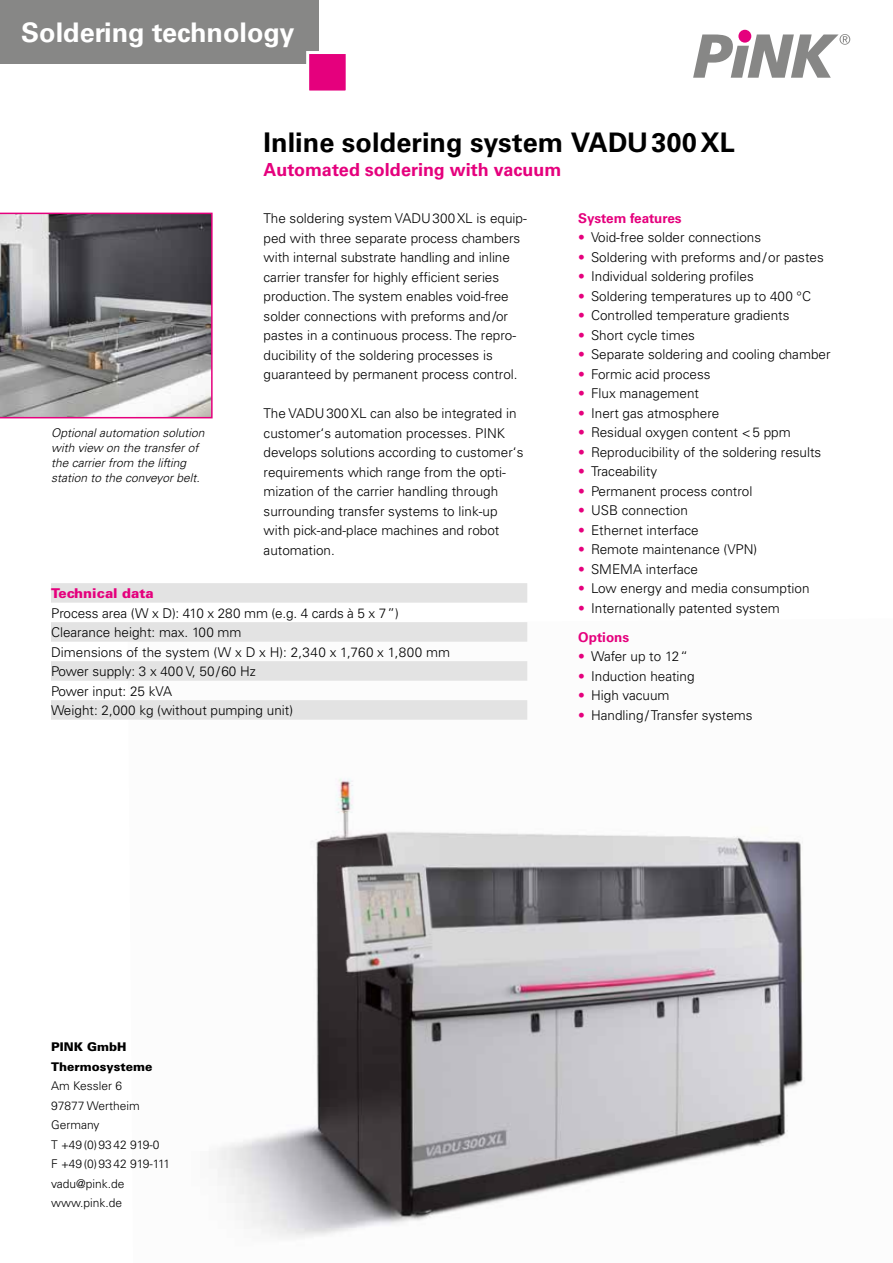
<style>
.page{position:relative;width:893px;height:1263px;background:#fff}
.page>*{position:absolute;margin:0;border:0;box-sizing:border-box;transform-origin:0 0}
.t1{font:700 27px "Univers";color:#000}
.t2{font:700 27px "Univers";color:#fff}
.t3{font:700 18px "Univers";color:#e5007d}
.t4{font:300 13.5px/19.5px "Univers";color:#000}
.t5{font:700 13.5px "Univers";color:#e5007d}
.t6{font:900 13.5px "Univers";color:#e5007d}
.t7{font:italic 300 12px/15px "Univers";color:#000}
.t8{font:300 12px/19.5px "Univers";color:#000}
.t9{font:900 12px/19.5px "Univers";color:#000}
.s1{color:#e5007d}
.s2{font-weight:700;color:#e5007d}
</style>
<div class="page">
<img style="left:217px;top:623px;width:587px;height:615px">
<div style="left:738px;top:30px;width:13px;height:13px;background:#e5007d;border-radius:50%"></div>
<svg style="left:693px;top:34px;width:157px;height:44px"></svg>
<svg style="left:0;top:212px;width:213px;height:207px;background:#868185"></svg>
<svg style="left:51px;top:583px;width:476px;height:137px;fill:#e3e3e3"></svg>
<div style="left:0;top:0;width:319px;height:64px;background:#878786"></div>
<div style="left:306px;top:51px;width:43px;height:43px;background:#e5007d;border:3px solid #fff"></div>
<h1 class="t2" style="left:21px;top:16px;width:275px">Soldering technology</h1>
<h1 class="t1" style="left:264px;top:127px;width:473px">Inline soldering system VADU300XL</h1>
<h2 class="t3" style="left:264px;top:159px;width:299px">Automated soldering with vacuum</h2>
<p class="t7" style="left:51px;top:425px;width:155px">Optional automation solution with view on the transfer of the carrier from the lifting station to the conveyor belt.</p>
<p class="t4" style="left:264px;top:209px;width:265px">The soldering system VADU300XL is equip&shy;ped with three separate process chambers with internal substrate handling and inline carrier transfer for highly efficient series production. The system enables void-free solder connections with preforms and/or pastes in a continuous process. The repro&shy;ducibility of the soldering processes is guaranteed by permanent process control.</p>
<p class="t4" style="left:264px;top:404px;width:261px">The VADU300XL can also be integrated in customer‘s automation processes. PINK develops solutions according to customer‘s requirements which range from the opti&shy;mization of the carrier handling through surrounding transfer systems to link-up with pick-and-place machines and robot automation.</p>
<p class="t6" style="left:51px;top:585px;width:104px">Technical data</p>
<p class="t4" style="left:51px;top:603px;width:401px">Process area (W x D): 410 x 280 mm (e.g. 4 cards à 5 x 7”)<br>Clearance height: max. 100 mm<br>Dimensions of the system (W x D x H): 2,340 x 1,760 x 1,800 mm Power supply: 3 x 400 V, 50/60 Hz<br>Power input: 25 kVA<br>Weight: 2,000 kg (without pumping unit)</p>
<p class="t5" style="left:578px;top:210px;width:105px">System features</p>
<p class="t4" style="left:578px;top:228px;width:184px"><span class="s1">•</span> Void-free solder connections</p>
<p class="t4" style="left:578px;top:247px;width:247px"><span class="s1">•</span> Soldering with preforms and/or pastes</p>
<p class="t4" style="left:578px;top:267px;width:177px"><span class="s1">•</span> Individual soldering profiles</p>
<p class="t4" style="left:578px;top:286px;width:234px"><span class="s1">•</span> Soldering temperatures up to 400 °C</p>
<p class="t4" style="left:578px;top:306px;width:213px"><span class="s1">•</span> Controlled temperature gradients</p>
<p class="t4" style="left:578px;top:325px;width:118px"><span class="s1">•</span> Short cycle times</p>
<p class="t4" style="left:578px;top:345px;width:254px"><span class="s1">•</span> Separate soldering and cooling chamber</p>
<p class="t4" style="left:578px;top:364px;width:134px"><span class="s1">•</span> Formic acid process</p>
<p class="t4" style="left:578px;top:384px;width:122px"><span class="s1">•</span> Flux management</p>
<p class="t4" style="left:578px;top:403px;width:143px"><span class="s1">•</span> Inert gas atmosphere</p>
<p class="t4" style="left:578px;top:423px;width:214px"><span class="s1">•</span> Residual oxygen content &lt;5 ppm</p>
<p class="t4" style="left:578px;top:442px;width:245px"><span class="s1">•</span> Reproducibility of the soldering results</p>
<p class="t4" style="left:578px;top:462px;width:80px"><span class="s1">•</span> Traceability</p>
<p class="t4" style="left:578px;top:481px;width:176px"><span class="s1">•</span> Permanent process control</p>
<p class="t4" style="left:578px;top:501px;width:111px"><span class="s1">•</span> USB connection</p>
<p class="t4" style="left:578px;top:520px;width:122px"><span class="s1">•</span> Ethernet interface</p>
<p class="t4" style="left:578px;top:540px;width:181px"><span class="s1">•</span> Remote maintenance (VPN)</p>
<p class="t4" style="left:578px;top:559px;width:121px"><span class="s1">•</span> SMEMA interface</p>
<p class="t4" style="left:578px;top:579px;width:233px"><span class="s1">•</span> Low energy and media consumption</p>
<p class="t4" style="left:578px;top:593px;width:203px;line-height:29px"><span class="s1">•</span> Internationally patented system<br><span class="s2">Options</span></p>
<p class="t4" style="left:578px;top:646px;width:111px"><span class="s1">•</span> Wafer up to 12“</p>
<p class="t4" style="left:578px;top:666px;width:118px"><span class="s1">•</span> Induction heating</p>
<p class="t4" style="left:578px;top:685px;width:93px"><span class="s1">•</span> High vacuum</p>
<p class="t4" style="left:578px;top:705px;width:176px"><span class="s1">•</span> Handling/ Transfer systems</p>
<p class="t9" style="left:51px;top:1037px;width:103px">PINK GmbH<br>Thermosysteme</p>
<p class="t8" style="left:51px;top:1076px;width:121px">Am Kessler 6<br>97877 Wertheim<br>Germany<br>T +49(0)9342 919-0<br>F +49(0)9342 919-111 vadu@pink.de www.pink.de</p>
</div>
